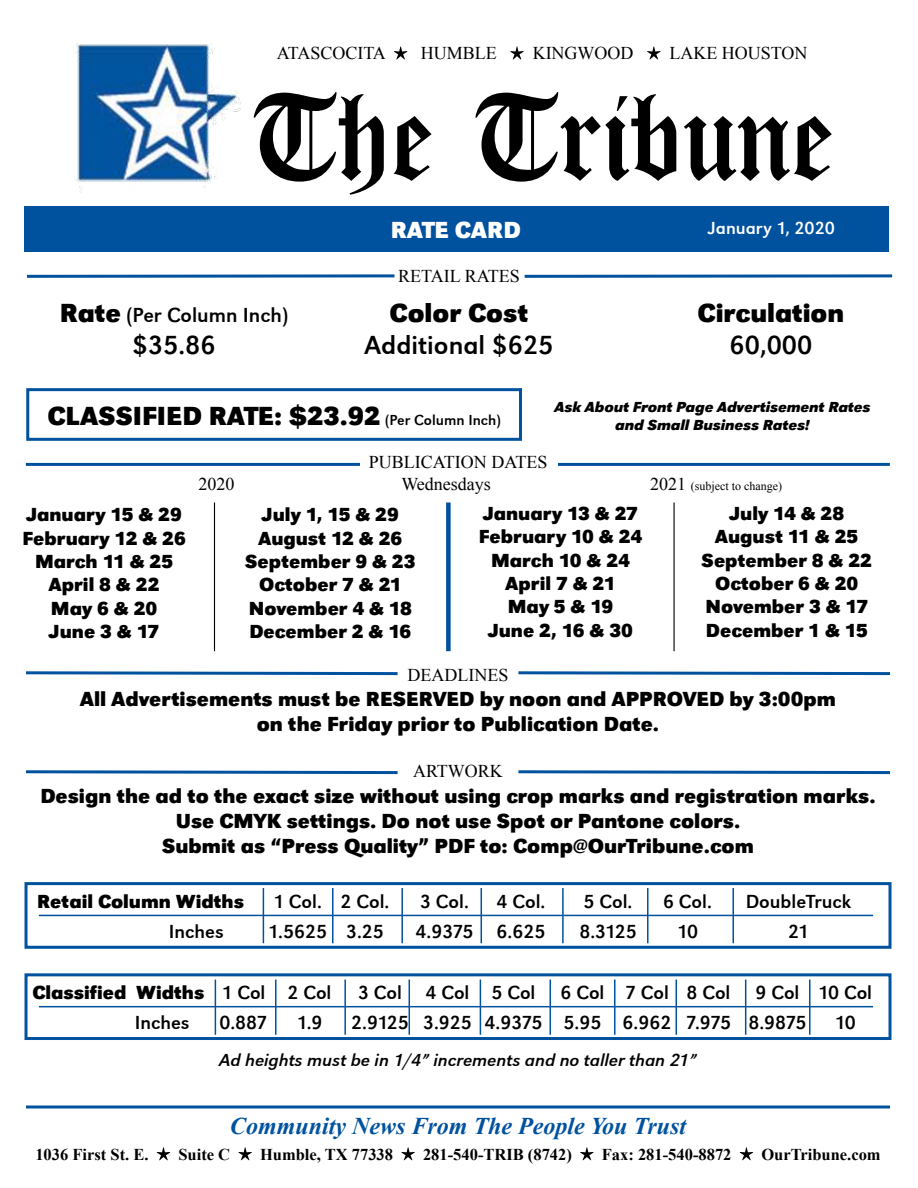
<style>
.page{position:relative;width:918px;height:1188px;background:#fff}
.page>*{position:absolute;margin:0;border:0;box-sizing:border-box;transform-origin:0 0}
.t1{font:300 135px "Iglesia";color:#000}
.t2{font:700 27px "URW Grotesk T";color:#000}
.t3{font:27px "URW Grotesk T";color:#000}
.t4{font:italic 700 24px "Times New Roman";color:#00529f}
.t5{font:700 24px "URW Grotesk T";color:#fff}
.t6{font:700 21px/25.2px "URW Grotesk T";color:#000;text-align:center}
.t7{font:21px "URW Grotesk T";color:#000}
.t8{font:700 19.5px/23.4px "URW Grotesk T";color:#000;text-align:center}
.t9{font:19.5px "URW Grotesk T";color:#000}
.t10{font:19.5px "URW Grotesk T";letter-spacing:-.02em;color:#000}
.t11{font:18px "Times New Roman";color:#000}
.t12{font:italic 18px "URW Grotesk T";color:#000}
.t13{font:18px "URW Grotesk T";color:#fff}
.t14{font:700 16.5px "Times New Roman";color:#000}
.t15{font:italic 700 15px/18px "URW Grotesk T";color:#000;text-align:center}
.t16{font:12px "Times New Roman";color:#000}
.s1{font-weight:700;font-size:27px}
.s2{font-weight:400;font-size:15px}
.s3{font-size:18px}
.s4{font-weight:400}
</style>
<div class="page">
<img style="left:76px;top:43px;width:165px;height:150px">
<svg style="left:394px;top:46px;width:13px;height:13px"></svg>
<svg style="left:510px;top:46px;width:14px;height:13px"></svg>
<svg style="left:647px;top:46px;width:14px;height:13px"></svg>
<div style="left:24px;top:206px;width:864px;height:45px;background:#00529f"></div>
<svg style="left:27px;top:274px;width:368px;height:4px"></svg>
<svg style="left:525px;top:274px;width:367px;height:4px"></svg>
<div style="left:26px;top:388px;width:496px;height:53px;border:3px solid #00529f"></div>
<div style="left:25px;top:882px;width:867px;height:67px;border:3px solid #00529f"></div>
<hr style="left:39px;top:915px;width:834px;height:1px;background:#00529f">
<hr style="left:263px;top:888px;width:1px;height:55px;background:#00529f">
<hr style="left:332px;top:888px;width:2px;height:55px;background:#00529f">
<hr style="left:401px;top:888px;width:2px;height:55px;background:#00529f">
<hr style="left:481px;top:888px;width:1px;height:55px;background:#00529f">
<hr style="left:562px;top:888px;width:2px;height:55px;background:#00529f">
<hr style="left:647px;top:888px;width:2px;height:55px;background:#00529f">
<hr style="left:733px;top:888px;width:1px;height:55px;background:#00529f">
<div style="left:25px;top:973px;width:867px;height:67px;border:3px solid #00529f"></div>
<hr style="left:39px;top:1006px;width:834px;height:1px;background:#00529f">
<hr style="left:215px;top:980px;width:1px;height:55px;background:#00529f">
<hr style="left:275px;top:980px;width:2px;height:55px;background:#00529f">
<hr style="left:344px;top:980px;width:2px;height:55px;background:#00529f">
<hr style="left:409px;top:980px;width:1px;height:55px;background:#00529f">
<hr style="left:480px;top:980px;width:1px;height:55px;background:#00529f">
<hr style="left:550px;top:980px;width:1px;height:55px;background:#00529f">
<hr style="left:614px;top:980px;width:2px;height:55px;background:#00529f">
<hr style="left:676px;top:980px;width:1px;height:55px;background:#00529f">
<hr style="left:745px;top:980px;width:1px;height:55px;background:#00529f">
<hr style="left:809px;top:980px;width:2px;height:55px;background:#00529f">
<svg style="left:26px;top:671px;width:372px;height:5px"></svg>
<svg style="left:518px;top:671px;width:372px;height:5px"></svg>
<svg style="left:157px;top:1147px;width:13px;height:13px"></svg>
<svg style="left:238px;top:1147px;width:14px;height:13px"></svg>
<svg style="left:401px;top:1147px;width:14px;height:13px"></svg>
<svg style="left:580px;top:1147px;width:14px;height:13px"></svg>
<svg style="left:740px;top:1147px;width:13px;height:13px"></svg>
<svg style="left:26px;top:770px;width:372px;height:5px"></svg>
<svg style="left:518px;top:770px;width:372px;height:5px"></svg>
<hr style="left:26px;top:463px;width:334px;height:3px;background:#00529f">
<hr style="left:558px;top:463px;width:332px;height:3px;background:#00529f">
<hr style="left:26px;top:1105px;width:864px;height:3px;background:#00529f">
<div style="left:446px;top:502px;width:5px;height:149px;background:#00529f"></div>
<hr style="left:214px;top:502px;width:1px;height:149px;background:#000">
<hr style="left:674px;top:502px;width:1px;height:149px;background:#000">
<p class="t11" style="left:277px;top:47px;width:111px">ATASCOCITA</p>
<p class="t11" style="left:421px;top:47px;width:77px">HUMBLE</p>
<p class="t11" style="left:533px;top:47px;width:102px">KINGWOOD</p>
<p class="t11" style="left:670px;top:47px;width:140px">LAKE HOUSTON</p>
<h1 class="t1" style="left:252px;top:55px;width:582px">The Tribune</h1>
<p class="t5" style="left:391px;top:220px;width:132px">rate card</p>
<p class="t11" style="left:398px;top:270px;width:123px">RETAIL RATES</p>
<p class="t7" style="left:60px;top:306px;width:230px"><span class="s1">rate</span> (Per Column Inch)</p>
<h2 class="t2" style="left:390px;top:301px;width:140px">color cost</h2>
<h2 class="t2" style="left:698px;top:301px;width:148px">circulation</h2>
<h2 class="t3" style="left:132px;top:334px;width:85px">$35.86</h2>
<h2 class="t3" style="left:365px;top:334px;width:190px">Additional $625</h2>
<h2 class="t3" style="left:730px;top:334px;width:84px">60,000</h2>
<p class="t13" style="left:708px;top:221px;width:128px">January 1, 2020</p>
<h2 class="t2" style="left:47px;top:404px;width:455px">classified rate: $23.92 <span class="s2">(Per Column Inch)</span></h2>
<p class="t15" style="left:554px;top:399px;width:318px">Ask About Front Page Advertisement Rates and Small Business Rates!</p>
<p class="t11" style="left:369px;top:456px;width:180px">PUBLICATION DATES</p>
<p class="t11" style="left:199px;top:478px;width:37px">2020</p>
<p class="t11" style="left:401px;top:478px;width:91px">WEDNESDAYS</p>
<p class="t16" style="left:650px;top:482px;width:133px"><span class="s3">2021</span> (SUBJECT TO CHANGE)</p>
<p class="t8" style="left:22px;top:504px;width:165px">January 15 &amp; 29 february 12 &amp; 26<br>March 11 &amp; 25 april 8 &amp; 22<br>May 6 &amp; 20<br>June 3 &amp; 17</p>
<p class="t8" style="left:245px;top:504px;width:172px">July 1, 15 &amp; 29 august 12 &amp; 26 september 9 &amp; 23 october 7 &amp; 21<br>November 4 &amp; 18 december 2 &amp; 16</p>
<p class="t8" style="left:479px;top:503px;width:165px">January 13 &amp; 27 february 10 &amp; 24<br>March 10 &amp; 24 april 7 &amp; 21<br>May 5 &amp; 19<br>June 2, 16 &amp; 30</p>
<p class="t8" style="left:702px;top:503px;width:172px">July 14 &amp; 28 august 11 &amp; 25 september 8 &amp; 22 october 6 &amp; 20<br>November 3 &amp; 17 december 1 &amp; 15</p>
<p class="t11" style="left:408px;top:668px;width:102px">DEADLINES</p>
<p class="t6" style="left:80px;top:688px;width:757px">all advertisements must be reserved by noon and approved by 3:00pm on the friday prior to publication date.</p>
<p class="t11" style="left:413px;top:765px;width:91px">ARTWORK</p>
<p class="t6" style="left:40px;top:784px;width:837px">design the ad to the exact size without using crop marks and registration marks.<br>Use cMYK settings. do not use spot or pantone colors.<br>submit as “press Quality” pdf to: comp@ourtribune.com</p>
<p class="t8" style="left:37px;top:891px;width:208px">retail column Widths</p>
<p class="t9" style="left:273px;top:893px;width:118px">1 Col. 2 Col.</p>
<p class="t9" style="left:420px;top:893px;width:50px">3 Col.</p>
<p class="t9" style="left:497px;top:893px;width:50px">4 Col.</p>
<p class="t9" style="left:584px;top:893px;width:50px">5 Col.</p>
<p class="t9" style="left:663px;top:893px;width:50px">6 Col.</p>
<p class="t9" style="left:746px;top:893px;width:107px">DoubleTruck</p>
<p class="t9" style="left:169px;top:923px;width:56px">Inches</p>
<p class="t9" style="left:268px;top:923px;width:117px">1.5625 3.25</p>
<p class="t9" style="left:416px;top:923px;width:131px">4.9375 6.625</p>
<p class="t9" style="left:579px;top:923px;width:59px">8.3125</p>
<p class="t9" style="left:677px;top:923px;width:23px">10</p>
<p class="t9" style="left:788px;top:923px;width:22px">21</p>
<p class="t8" style="left:32px;top:982px;width:301px">classified Widths <span class="s4">1 Col 2 Col</span></p>
<p class="t9" style="left:358px;top:985px;width:179px">3 Col 4 Col 5 Col</p>
<p class="t9" style="left:561px;top:985px;width:171px">6 Col 7 Col 8 Col</p>
<p class="t9" style="left:756px;top:985px;width:118px">9 Col 10 Col</p>
<p class="t9" style="left:135px;top:1015px;width:56px">Inches</p>
<p class="t9" style="left:219px;top:1015px;width:50px">0.887</p>
<p class="t9" style="left:296px;top:1015px;width:28px">1.9</p>
<p class="t10" style="left:351px;top:1015px;width:457px">2.9125 3.925 4.9375 5.95 6.962 7.975 8.9875</p>
<p class="t9" style="left:834px;top:1015px;width:23px">10</p>
<p class="t12" style="left:219px;top:1054px;width:479px">Ad heights must be in 1/4” increments and no taller than 21”</p>
<p class="t4" style="left:230px;top:1118px;width:458px">Community News From The People You Trust</p>
<p class="t14" style="left:35px;top:1149px;width:115px">1036 First St. E.</p>
<p class="t14" style="left:178px;top:1149px;width:53px">Suite C</p>
<p class="t14" style="left:260px;top:1149px;width:135px">Humble, TX 77338</p>
<p class="t14" style="left:423px;top:1149px;width:150px">281-540-TRIB (8742)</p>
<p class="t14" style="left:602px;top:1149px;width:131px">Fax: 281-540-8872</p>
<p class="t14" style="left:761px;top:1149px;width:121px">OurTribune.com</p>
</div>
